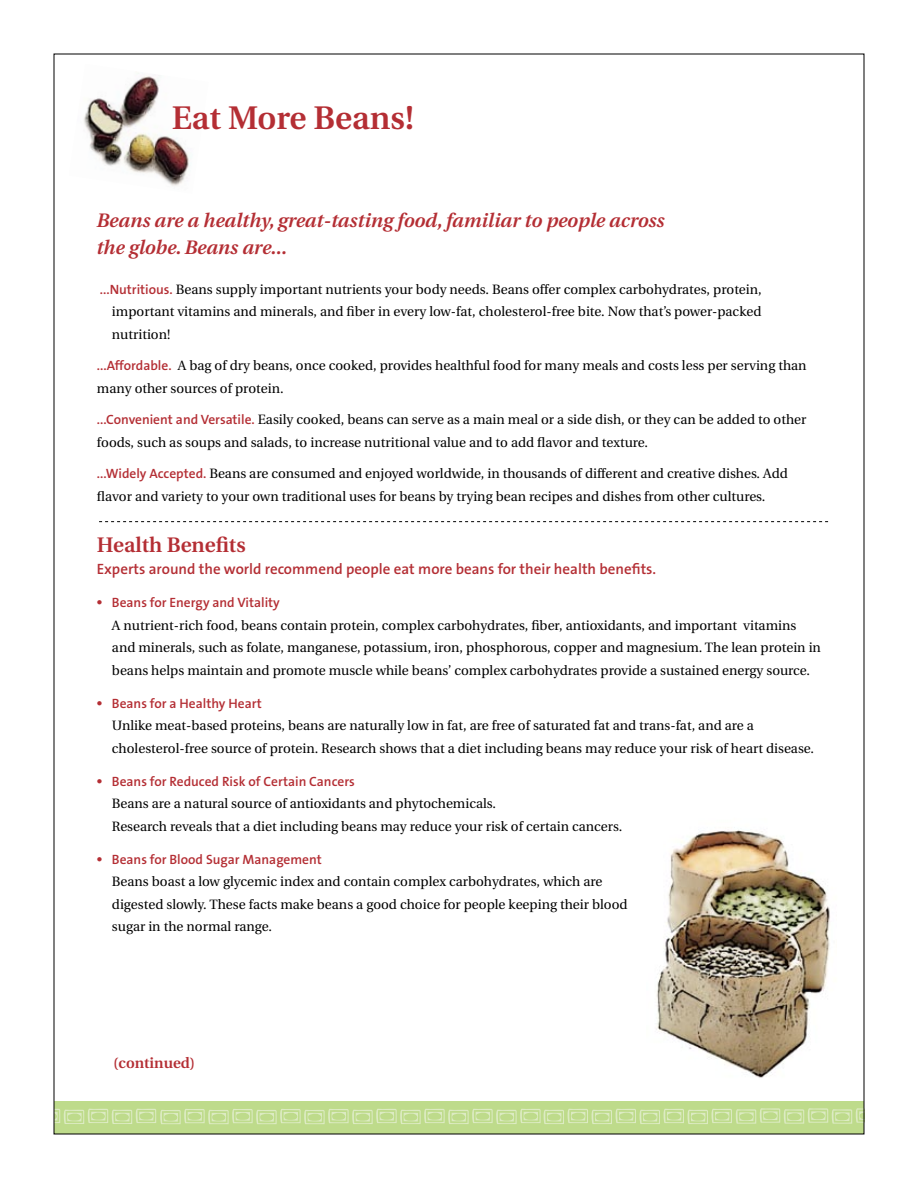
<style>
.page{position:relative;width:918px;height:1188px;background:#fff}
.page>*{position:absolute;margin:0;border:0;box-sizing:border-box;transform-origin:0 0}
.t1{font:600 32.7px "Utopia";color:#b42e34}
.t2{font:600 21px "Utopia";color:#b42e34}
.t3{font:italic 600 19.5px/27px "Utopia";color:#b42e34}
.t4{font:600 15px "The Sans B6";color:#b42e34}
.t5{font:600 15px "Utopia";color:#b42e34}
.t6{font:13.5px/22.5px "Utopia";color:#000}
.t7{font:600 13.5px "The Sans B6";color:#b42e34}
.s1{font-family:"The Sans B6";font-weight:600;color:#b42e34}
.s2{font-family:"Utopia";font-weight:400}
</style>
<div class="page">
<div style="left:54px;top:1102px;width:810px;height:32px;background:#bedb8b"></div>
<svg style="left:56px;top:1108px;width:806px;height:16px"></svg>
<img style="left:84px;top:76px;width:106px;height:110px">
<img style="left:656px;top:827px;width:174px;height:251px">
<svg style="left:99px;top:521px;width:729px;height:1px"></svg>
<h1 class="t1" style="left:172px;top:99px;width:244px">Eat More Beans!</h1>
<h3 class="t3" style="left:96px;top:207px;width:569px">Beans are a healthy, great-tasting food, familiar to people across the globe. Beans are...</h3>
<p class="t6" style="left:112px;top:278px;width:651px;text-align:justify;text-indent:-12px"><span class="s1">...Nutritious.</span> Beans supply important nutrients your body needs. Beans offer complex carbohydrates, protein, important vitamins and minerals, and fiber in every low-fat, cholesterol-free bite. Now that’s power-packed nutrition!</p>
<p class="t6" style="left:97px;top:355px;width:711px"><span class="s1">...Affordable.</span> A bag of dry beans, once cooked, provides healthful food for many meals and costs less per serving than many other sources of protein.</p>
<p class="t6" style="left:97px;top:409px;width:711px"><span class="s1">...Convenient and Versatile.</span> Easily cooked, beans can serve as a main meal or a side dish, or they can be added to other foods, such as soups and salads, to increase nutritional value and to add flavor and texture.</p>
<p class="t6" style="left:97px;top:463px;width:692px"><span class="s1">...Widely Accepted.</span> Beans are consumed and enjoyed worldwide, in thousands of different and creative dishes. Add flavor and variety to your own traditional uses for beans by trying bean recipes and dishes from other cultures.</p>
<h2 class="t2" style="left:97px;top:533px;width:150px">Health Benefits</h2>
<p class="t4" style="left:97px;top:561px;width:561px">Experts around the world recommend people eat more beans for their health benefits.</p>
<p class="t7" style="left:97px;top:596px;width:184px"><span class="s2">•</span> Beans for Energy and Vitality</p>
<p class="t6" style="left:112px;top:614px;width:711px">A nutrient-rich food, beans contain protein, complex carbohydrates, fiber, antioxidants, and important vitamins and minerals, such as folate, manganese, potassium, iron, phosphorous, copper and magnesium. The lean protein in beans helps maintain and promote muscle while beans’ complex carbohydrates provide a sustained energy source.</p>
<p class="t7" style="left:97px;top:696px;width:166px"><span class="s2">•</span> Beans for a Healthy Heart</p>
<p class="t6" style="left:112px;top:715px;width:704px">Unlike meat-based proteins, beans are naturally low in fat, are free of saturated fat and trans-fat, and are a cholesterol-free source of protein. Research shows that a diet including beans may reduce your risk of heart disease.</p>
<p class="t7" style="left:97px;top:774px;width:259px"><span class="s2">•</span> Beans for Reduced Risk of Certain Cancers</p>
<p class="t6" style="left:112px;top:793px;width:512px">Beans are a natural source of antioxidants and phytochemicals.<br>Research reveals that a diet including beans may reduce your risk of certain cancers.</p>
<p class="t7" style="left:97px;top:852px;width:226px"><span class="s2">•</span> Beans for Blood Sugar Management</p>
<p class="t6" style="left:112px;top:871px;width:517px">Beans boast a low glycemic index and contain complex carbohydrates, which are digested slowly. These facts make beans a good choice for people keeping their blood sugar in the normal range.</p>
<p class="t5" style="left:113px;top:1055px;width:83px">(continued)</p>
</div>
